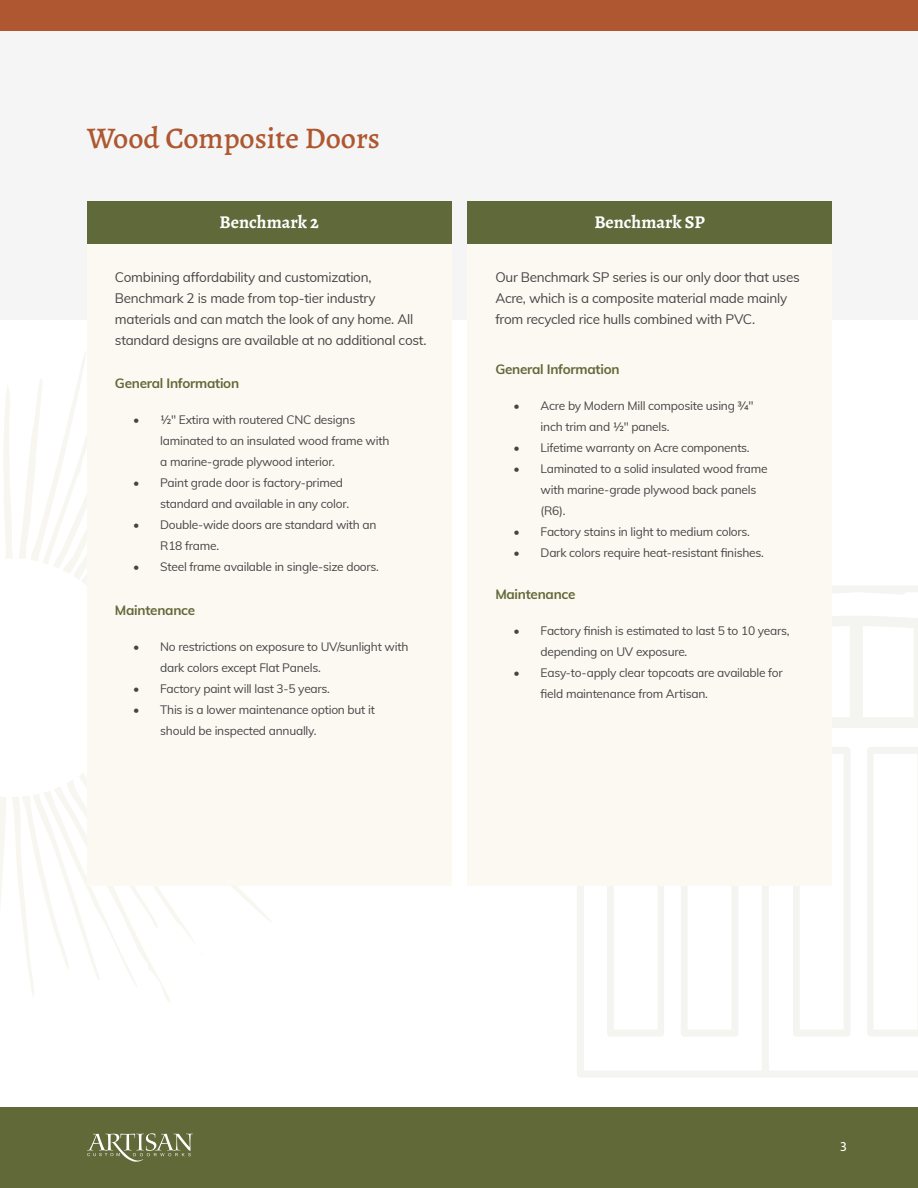
<style>
.page{position:relative;width:918px;height:1188px;background:#fff}
.page>*{position:absolute;margin:0;border:0;box-sizing:border-box;transform-origin:0 0}
.t1{font:500 30px "Alegreya";color:#ae5730}
.t2{font:700 18px "Alegreya";color:#fff}
.t3{font:15px "Mukta Mahee";color:#fff}
.t4{font:13.5px/21px "Muli";letter-spacing:-.02em;color:#454546}
.t5{font:700 13.5px "Muli";letter-spacing:-.02em;color:#626938}
.t6{font:12px/21px "Muli";letter-spacing:-.02em;color:#454546}
</style>
<div class="page">
<div style="left:0;top:0;width:918px;height:32px;background:#af5730"></div>
<div style="left:0;top:1107px;width:917px;height:81px;background:#626938"></div>
<div style="left:0;top:32px;width:918px;height:288px;background:#f5f5f5"></div>
<svg style="left:577px;top:586px;width:341px;height:491px"></svg>
<svg style="left:0;top:352px;width:272px;height:651px"></svg>
<svg style="left:87px;top:1133px;width:106px;height:29px"></svg>
<div style="left:87px;top:201px;width:364px;height:44px;background:#606939"></div>
<div style="left:87px;top:245px;width:364px;height:641px;background:#fcf9f2"></div>
<div style="left:467px;top:201px;width:365px;height:44px;background:#606939"></div>
<div style="left:467px;top:245px;width:365px;height:641px;background:#fcf9f2"></div>
<p class="t1" style="left:87px;top:118px;width:294px">Wood Composite Doors</p>
<p class="t2" style="left:220px;top:210px;width:101px">Benchmark 2</p>
<p class="t4" style="left:115px;top:266px;width:313px">Combining affordability and customization, Benchmark 2 is made from top-tier industry materials and can match the look of any home. All standard designs are available at no additional cost.</p>
<p class="t5" style="left:115px;top:373px;width:126px">General Information</p>
<p class="t6" style="left:160px;top:409px;width:231px;text-indent:-27px">• ½″ Extira with routered CNC designs laminated to an insulated wood frame with a marine-grade plywood interior.</p>
<p class="t6" style="left:160px;top:472px;width:190px;text-indent:-27px">• Paint grade door is factory-primed standard and available in any color.</p>
<p class="t6" style="left:160px;top:514px;width:218px;text-indent:-27px">• Double-wide doors are standard with an<br>R18 frame.</p>
<p class="t6" style="left:133px;top:556px;width:247px">• Steel frame available in single-size doors.</p>
<p class="t5" style="left:115px;top:600px;width:82px">Maintenance</p>
<p class="t6" style="left:160px;top:636px;width:250px;text-indent:-27px">• No restrictions on exposure to UV/sunlight with dark colors except Flat Panels.</p>
<p class="t6" style="left:133px;top:678px;width:198px">• Factory paint will last 3-5 years.</p>
<p class="t6" style="left:160px;top:699px;width:216px;text-indent:-27px">• This is a lower maintenance option but it should be inspected annually.</p>
<p class="t2" style="left:594px;top:210px;width:112px">Benchmark SP</p>
<p class="t4" style="left:495px;top:266px;width:306px">Our Benchmark SP series is our only door that uses<br>Acre, which is a composite material made mainly from recycled rice hulls combined with PVC.</p>
<p class="t5" style="left:495px;top:359px;width:126px">General Information</p>
<p class="t6" style="left:541px;top:395px;width:215px;text-indent:-27px">• Acre by Modern Mill composite using ¾″ inch trim and ½″ panels.</p>
<p class="t6" style="left:514px;top:437px;width:238px">• Lifetime warranty on Acre components.</p>
<p class="t6" style="left:541px;top:458px;width:229px;text-indent:-27px">• Laminated to a solid insulated wood frame with marine-grade plywood back panels (R6).</p>
<p class="t6" style="left:514px;top:521px;width:238px">• Factory stains in light to medium colors.</p>
<p class="t6" style="left:514px;top:542px;width:252px">• Dark colors require heat-resistant finishes.</p>
<p class="t5" style="left:495px;top:584px;width:82px">Maintenance</p>
<p class="t6" style="left:541px;top:619px;width:251px;text-indent:-27px">• Factory finish is estimated to last 5 to 10 years, depending on UV exposure.</p>
<p class="t6" style="left:541px;top:661px;width:244px;text-indent:-27px">• Easy-to-apply clear topcoats are available for field maintenance from Artisan.</p>
<p class="t3" style="left:840px;top:1137px;width:8px">3</p>
</div>
